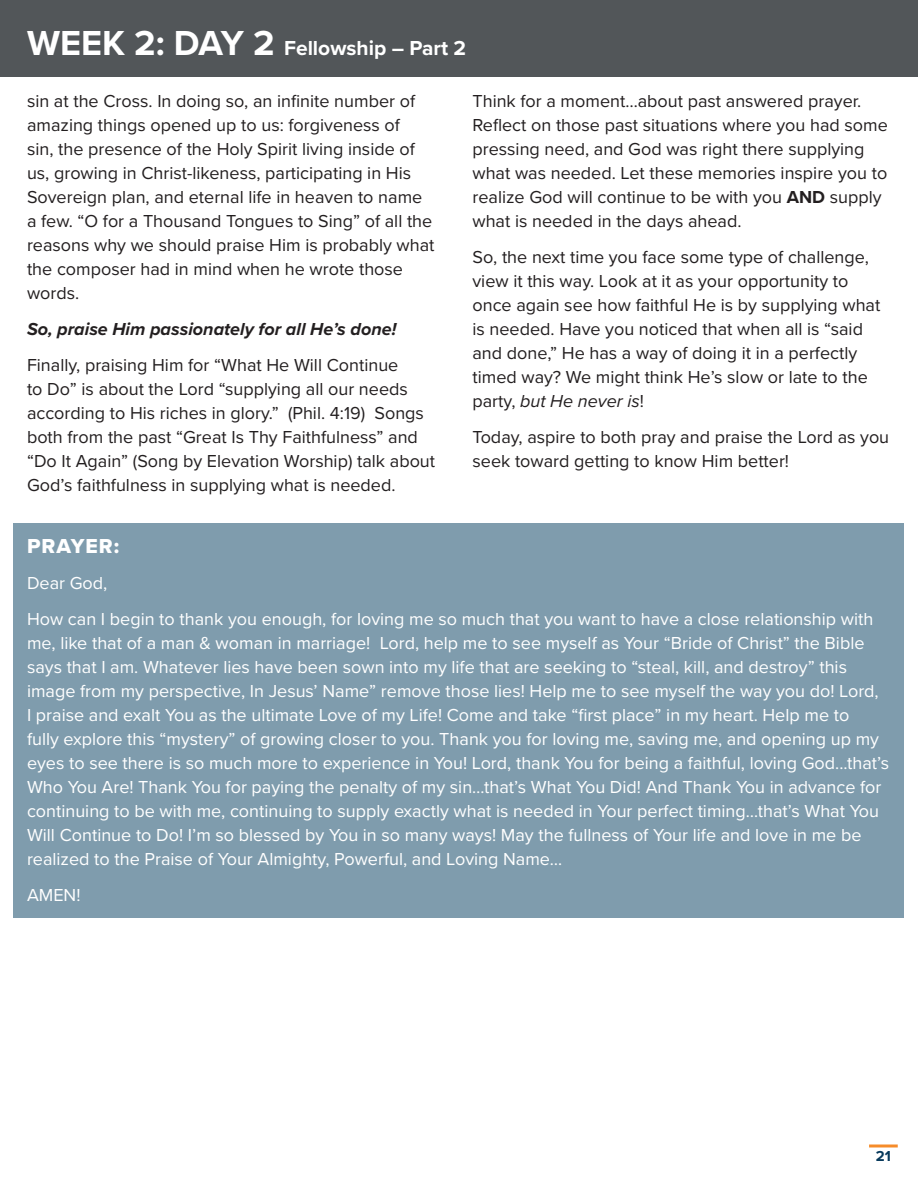
<style>
.page{position:relative;width:918px;height:1188px;background:#fff}
.page>*{position:absolute;margin:0;border:0;box-sizing:border-box;transform-origin:0 0}
.t1{font:700 21px "Proxima Nova";color:#fff}
.t2{font:21px "Proxima Nova Extrabld";letter-spacing:.05em;color:#fff}
.t3{font:18px/24px "Proxima Nova";color:#231f20}
.t4{font:18px/24px "Proxima Nova";color:#fff}
.t5{font:italic 700 18px "Proxima Nova";color:#231f20}
.t6{font:700 15px "Proxima Nova";color:#083a5c}
.s1{font-size:36px}
.s2{font-weight:700}
.s3{font-style:italic}
</style>
<div class="page">
<svg style="left:869px;top:1144px;width:29px;height:4px"></svg>
<div style="left:0;top:0;width:918px;height:77px;background:#525659"></div>
<div style="left:14px;top:523px;width:890px;height:48px;background:#7f9cad"></div>
<div style="left:14px;top:561px;width:890px;height:45px;background:#7f9cad"></div>
<div style="left:14px;top:597px;width:890px;height:285px;background:#7f9cad"></div>
<div style="left:14px;top:873px;width:890px;height:45px;background:#7f9cad"></div>
<p class="t1" style="left:27px;top:33px;width:441px"><span class="s1">WEEK 2: DAY 2</span> Fellowship – Part 2</p>
<p class="t3" style="left:27px;top:88px;width:409px">sin at the Cross. In doing so, an infinite number of amazing things opened up to us: forgiveness of<br>sin, the presence of the Holy Spirit living inside of us, growing in Christ-likeness, participating in His Sovereign plan, and eternal life in heaven to name a few. “O for a Thousand Tongues to Sing” of all the reasons why we should praise Him is probably what the composer had in mind when he wrote those words.</p>
<p class="t5" style="left:27px;top:316px;width:371px">So, praise Him passionately for all He’s done!</p>
<p class="t3" style="left:27px;top:352px;width:410px">Finally, praising Him for “What He Will Continue<br>to Do” is about the Lord “supplying all our needs according to His riches in glory.” (Phil. 4:19) Songs both from the past “Great Is Thy Faithfulness” and “Do It Again” (Song by Elevation Worship) talk about God’s faithfulness in supplying what is needed.</p>
<p class="t3" style="left:472px;top:88px;width:417px">Think for a moment…about past answered prayer.<br>Reflect on those past situations where you had some pressing need, and God was right there supplying what was needed. Let these memories inspire you to realize God will continue to be with you <span class="s2">AND</span> supply what is needed in the days ahead.</p>
<p class="t3" style="left:472px;top:244px;width:409px">So, the next time you face some type of challenge, view it this way. Look at it as your opportunity to once again see how faithful He is by supplying what is needed. Have you noticed that when all is “said and done,” He has a way of doing it in a perfectly timed way? We might think He’s slow or late to the party, <span class="s3">but He never is</span>!</p>
<p class="t3" style="left:472px;top:424px;width:418px">Today, aspire to both pray and praise the Lord as you seek toward getting to know Him better!</p>
<p class="t2" style="left:27px;top:530px;width:94px">PRAYER:</p>
<p class="t4" style="left:27px;top:564px;width:848px;line-height:36px">Dear God,<br>How can I begin to thank you enough, for loving me so much that you want to have a close relationship with</p>
<p class="t4" style="left:27px;top:630px;width:864px">me, like that of a man &amp; woman in marriage! Lord, help me to see myself as Your “Bride of Christ” the Bible says that I am. Whatever lies have been sown into my life that are seeking to “steal, kill, and destroy” this image from my perspective, In Jesus’ Name” remove those lies! Help me to see myself the way you do! Lord,<br>I praise and exalt You as the ultimate Love of my Life! Come and take “first place” in my heart. Help me to<br>fully explore this “mystery” of growing closer to you. Thank you for loving me, saving me, and opening up my eyes to see there is so much more to experience in You! Lord, thank You for being a faithful, loving God...that’s Who You Are! Thank You for paying the penalty of my sin…that’s What You Did! And Thank You in advance for continuing to be with me, continuing to supply exactly what is needed in Your perfect timing…that’s What You Will Continue to Do! I’m so blessed by You in so many ways! May the fullness of Your life and love in me be realized to the Praise of Your Almighty, Powerful, and Loving Name…</p>
<p class="t4" style="left:27px;top:882px;width:55px">AMEN!</p>
<p class="t6" style="left:876px;top:1145px;width:17px">21</p>
</div>
